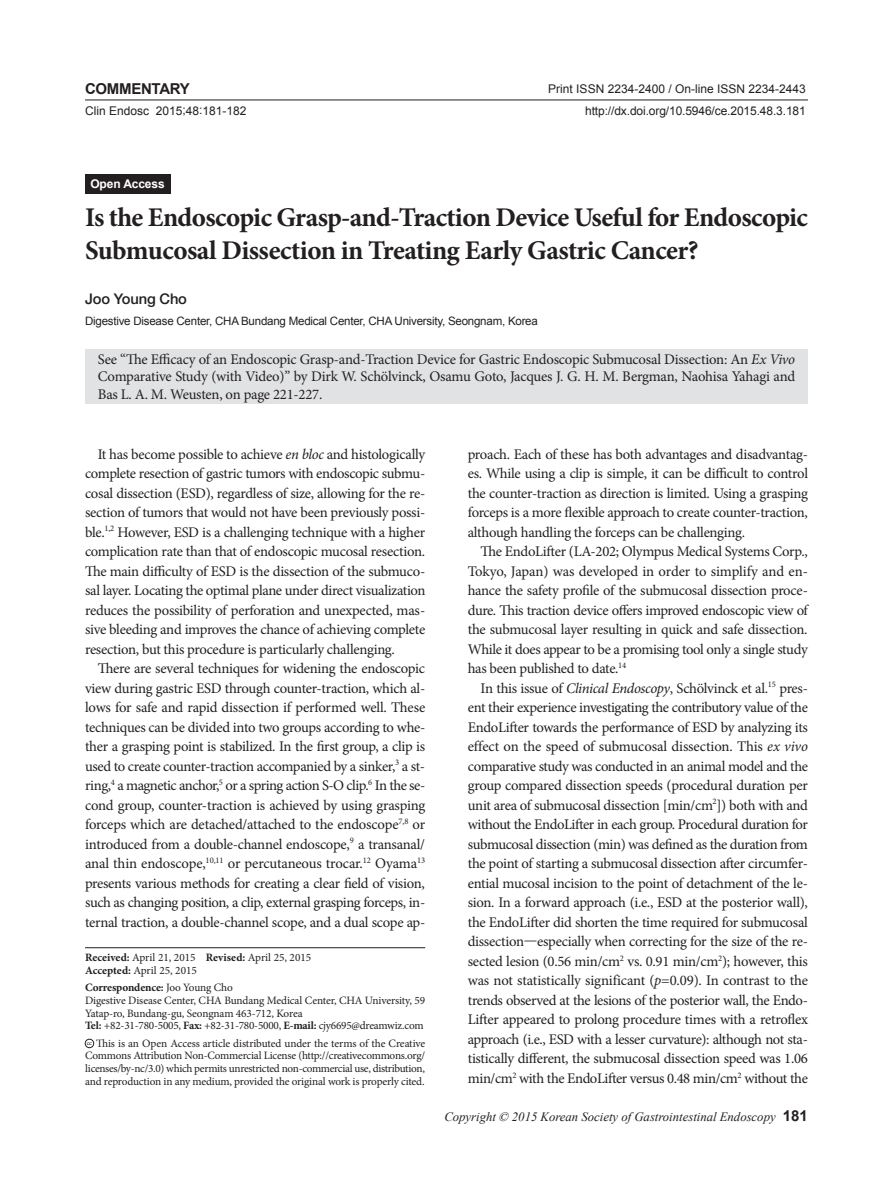
<style>
.page{position:relative;width:893px;height:1191px;background:#fff}
.page>*{position:absolute;margin:0;border:0;box-sizing:border-box;transform-origin:0 0}
.논문제목{font:700 27px/33px "Minion Pro";letter-spacing:-.02em;color:#231f20}
.t1{font:700 15px "Arial";letter-spacing:-.02em;color:#231f20}
.본문{font:14.7px/19.5px "Minion Pro";letter-spacing:-.025em;color:#231f20;text-align:justify}
.초록{font:14.7px/17.2px "Minion Pro";letter-spacing:-.015em;color:#231f20;text-align:justify}
.이름{font:500 14.7px "Helvetica Neue LT Std";letter-spacing:-.01em;color:#231f20}
.t2{font:italic 12.75px "Times New Roman";color:#231f20}
.t3{font:12px "Arial";color:#231f20}
.t4{font:700 12px "Arial";letter-spacing:-.01em;color:#fff}
.소속{font:11.55px "Arial";letter-spacing:-.02em;color:#231f20}
.교신저자{font:11.25px/12.8px "Minion Pro";letter-spacing:-.015em;color:#231f20}
.날짜{font:11.25px "Minion Pro";color:#231f20}
.교신저자-2{font:700 11.25px "Minion Pro";letter-spacing:-.01em;color:#231f20}
.t5{font:6.75px "Minion Pro";color:#231f20}
.s1{font-style:italic}
.s2{font-weight:700}
.s3{font-weight:400}
.s4{font-family:"Arial";font-weight:700;font-style:normal;font-size:15px}
</style>
<div class="page">
<div style="left:85px;top:174px;width:85px;height:19px;background:#231f20"></div>
<hr style="left:85px;top:947px;width:340px;height:1px;background:#231f20">
<div style="left:85px;top:1039px;width:9px;height:8px;border:1px solid #231f20;border-radius:50%"></div>
<hr style="left:85px;top:100px;width:723px;height:1px;background:#231f20">
<div style="left:85px;top:349px;width:723px;height:55px;background:#e1e2e4"></div>
<p class="t1" style="left:85px;top:79px;width:106px">COMMENTARY</p>
<p class="t3" style="left:548px;top:81px;width:259px">Print ISSN 2234-2400 / On-line ISSN 2234-2443</p>
<p class="t3" style="left:585px;top:103px;width:222px">http://dx.doi.org/10.5946/ce.2015.48.3.181</p>
<p class="t3" style="left:85px;top:103px;width:163px">Clin Endosc 2015;48:181-182</p>
<p class="t4" style="left:90px;top:176px;width:76px">Open Access</p>
<p class="논문제목" style="left:85px;top:201px;width:724px">Is the Endoscopic Grasp-and-Traction Device Useful for Endoscopic<br>Submucosal Dissection in Treating Early Gastric Cancer?</p>
<p class="이름" style="left:85px;top:290px;width:103px">Joo Young Cho</p>
<p class="소속" style="left:85px;top:313px;width:454px">Digestive Disease Center, CHA Bundang Medical Center, CHA University, Seongnam, Korea</p>
<p class="초록" style="left:98px;top:351px;width:699px">See “The Efficacy of an Endoscopic Grasp-and-Traction Device for Gastric Endoscopic Submucosal Dissection: An <span class="s1">Ex Vivo </span>Comparative Study (with Video)” by Dirk W. Schölvinck, Osamu Goto, Jacques J. G. H. M. Bergman, Naohisa Yahagi and Bas L. A. M. Weusten, on page 221-227.</p>
<p class="본문" style="left:85px;top:444px;width:342px;text-indent:13px">It has become possible to achieve <span class="s1">en bloc</span> and histologically complete resection of gastric tumors with endoscopic submu&shy;cosal dissection (ESD), regardless of size, allowing for the re&shy;section of tumors that would not have been previously possi&shy;ble.<sup>1,2</sup> However, ESD is a challenging technique with a higher complication rate than that of endoscopic mucosal resection.<br>The main difficulty of ESD is the dissection of the submuco&shy;sal layer. Locating the optimal plane under direct visualization reduces the possibility of perforation and unexpected, mas&shy;sive bleeding and improves the chance of achieving complete resection, but this procedure is particularly challenging.</p>
<p class="본문" style="left:85px;top:659px;width:342px;text-indent:13px">There are several techniques for widening the endoscopic view during gastric ESD through counter-traction, which al&shy;lows for safe and rapid dissection if performed well. These techniques can be divided into two groups according to whe&shy;ther a grasping point is stabilized. In the first group, a clip is used to create counter-traction accompanied by a sinker,<sup>3</sup> a st&shy;ring,<sup>4</sup> a magnetic anchor,<sup>5</sup> or a spring action S-O clip.<sup>6</sup> In the se&shy;cond group, counter-traction is achieved by using grasping forceps which are detached/attached to the endoscope<sup>7,8</sup> or introduced from a double-channel endoscope,<sup>9</sup> a transanal/ anal thin endoscope,<sup>10,11</sup> or percutaneous trocar.<sup>12</sup> Oyama<sup>13 </sup>presents various methods for creating a clear field of vision, such as changing position, a clip, external grasping forceps, in&shy;ternal traction, a double-channel scope, and a dual scope ap-</p>
<p class="날짜" style="left:85px;top:950px;width:228px"><span class="s2">Received:</span> April 21, 2015 <span class="s2">Revised:</span> April 25, 2015</p>
<p class="날짜" style="left:85px;top:963px;width:113px"><span class="s2">Accepted:</span> April 25, 2015</p>
<p class="교신저자-2" style="left:85px;top:979px;width:149px">Correspondence: <span class="s3">Joo Young Cho</span></p>
<p class="교신저자" style="left:85px;top:993px;width:342px">Digestive Disease Center, CHA Bundang Medical Center, CHA University, 59<br>Yatap-ro, Bundang-gu, Seongnam 463-712, Korea</p>
<p class="교신저자" style="left:85px;top:1019px;width:340px"><span class="s2">Tel:</span> +82-31-780-5005, <span class="s2">Fax:</span> +82-31-780-5000, <span class="s2">E-mail:</span> cjy6695@dreamwiz.com</p>
<p class="t5" style="left:87px;top:1038px;width:7px">cc</p>
<p class="교신저자" style="left:85px;top:1036px;width:342px;text-align:justify;text-indent:11px">This is an Open Access article distributed under the terms of the Creative Commons Attribution Non-Commercial License (http://creativecommons.org/ licenses/by-nc/3.0) which permits unrestricted non-commercial use, distribution, and reproduction in any medium, provided the original work is properly cited.</p>
<p class="본문" style="left:468px;top:444px;width:342px">proach. Each of these has both advantages and disadvantag&shy;es. While using a clip is simple, it can be difficult to control the counter-traction as direction is limited. Using a grasping forceps is a more flexible approach to create counter-traction, although handling the forceps can be challenging.</p>
<p class="본문" style="left:468px;top:542px;width:342px;text-indent:13px">The EndoLifter (LA-202; Olympus Medical Systems Corp., Tokyo, Japan) was developed in order to simplify and en&shy;hance the safety profile of the submucosal dissection proce&shy;dure. This traction device offers improved endoscopic view of the submucosal layer resulting in quick and safe dissection.<br>While it does appear to be a promising tool only a single study has been published to date.<sup>14</sup></p>
<p class="본문" style="left:468px;top:678px;width:342px;text-indent:13px">In this issue of <span class="s1">Clinical Endoscopy</span>, Schölvinck et al.<sup>15</sup> pres&shy;ent their experience investigating the contributory value of the EndoLifter towards the performance of ESD by analyzing its effect on the speed of submucosal dissection. This <span class="s1">ex vivo </span>comparative study was conducted in an animal model and the group compared dissection speeds (procedural duration per unit area of submucosal dissection [min/cm<sup>2</sup>]) both with and without the EndoLifter in each group. Procedural duration for submucosal dissection (min) was defined as the duration from the point of starting a submucosal dissection after circumfer&shy;ential mucosal incision to the point of detachment of the le&shy;sion. In a forward approach (i.e., ESD at the posterior wall), the EndoLifter did shorten the time required for submucosal dissection—especially when correcting for the size of the re&shy;sected lesion (0.56 min/cm<sup>2</sup> vs. 0.91 min/cm<sup>2</sup>); however, this was not statistically significant (<span class="s1">p</span>=0.09). In contrast to the trends observed at the lesions of the posterior wall, the Endo-Lifter appeared to prolong procedure times with a retroflex approach (i.e., ESD with a lesser curvature): although not sta&shy;tistically different, the submucosal dissection speed was 1.06 min/cm<sup>2</sup> with the EndoLifter versus 0.48 min/cm<sup>2</sup> without the</p>
<p class="t2" style="left:444px;top:1107px;width:365px">Copyright © 2015 Korean Society of Gastrointestinal Endoscopy <span class="s4">181</span></p>
</div>
